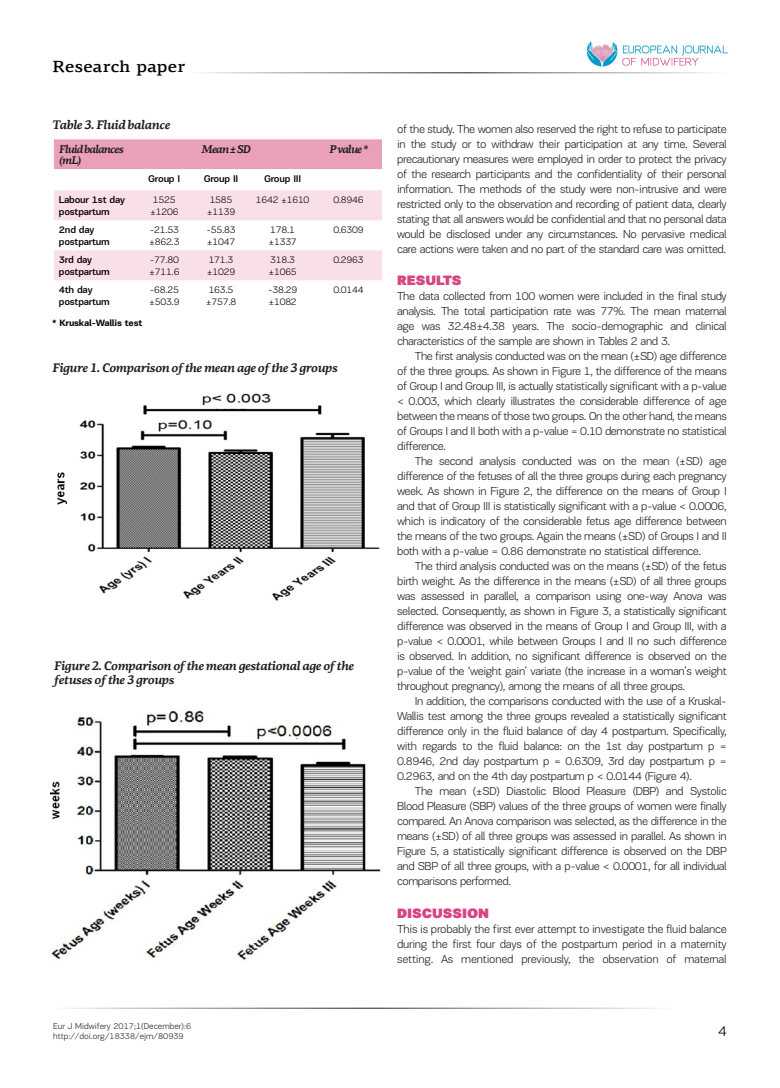
<style>
.page{position:relative;width:780px;height:1088px;background:#fff}
.page>*{position:absolute;margin:0;border:0;box-sizing:border-box;transform-origin:0 0}
.t1{font:500 16.25px "PF Agora Serif Pro";letter-spacing:.015em;color:#080302;scale:1.1 1}
.t2{font:300 15px "PF Encore Sans Pro";color:#080302}
.t3{font:900 13.75px "PF Encore Sans Pro";letter-spacing:-.005em;color:#d84482}
.t4{font:italic 700 12.5px/13.8px "PF Agora Serif Pro";letter-spacing:-.035em;color:#231f20}
.t5{font:300 11.88px/15px "PF Encore Sans Pro";letter-spacing:-.035em;color:#231f20;text-align:justify}
.t6{font:italic 700 11.25px/11.2px "PF Agora Serif Pro";letter-spacing:-.08em;color:#231f20}
.t7{font:300 10px/12.5px "PF Encore Sans Pro";letter-spacing:-.025em;color:#080302}
.t8{font:500 10px/12.5px "PF Encore Sans Pro";letter-spacing:-.025em;color:#080302}
.t9{font:700 9.38px "PF Encore Sans Pro";letter-spacing:-.025em;color:#080302}
.t10{font:300 8.75px "PF Encore Sans Pro";color:#231f20}
</style>
<div class="page">
<img style="left:581px;top:41px;width:147px;height:32px">
<div style="left:54px;top:139px;width:328px;height:30px;background:#eaa1b7"></div>
<svg style="left:54px;top:190px;width:328px;height:90px"></svg>
<img style="left:57px;top:393px;width:323px;height:208px">
<img style="left:49px;top:710px;width:332px;height:250px">
<h1 class="t1" style="left:52px;top:56px;width:122px">Research paper</h1>
<p class="t4" style="left:52px;top:118px;width:119px">Table 3. Fluid balance</p>
<p class="t6" style="left:59px;top:144px;width:66px">Fluid balances (mL)</p>
<p class="t6" style="left:201px;top:144px;width:51px">Mean ± SD</p>
<p class="t6" style="left:329px;top:144px;width:40px">P value *</p>
<p class="t8" style="left:148px;top:172px;width:34px">Group I</p>
<p class="t8" style="left:204px;top:172px;width:36px">Group II</p>
<p class="t8" style="left:264px;top:172px;width:39px">Group III</p>
<p class="t8" style="left:59px;top:193px;width:68px">Labour 1st day postpartum</p>
<p class="t7" style="left:150px;top:193px;width:30px">1525 ±1206</p>
<p class="t7" style="left:207px;top:193px;width:30px">1585 ±1139</p>
<p class="t7" style="left:256px;top:193px;width:55px">1642 ±1610</p>
<p class="t7" style="left:333px;top:193px;width:32px">0.8946</p>
<p class="t8" style="left:59px;top:223px;width:52px">2nd day postpartum</p>
<p class="t7" style="left:149px;top:223px;width:32px">-21.53 ±862.3</p>
<p class="t7" style="left:206px;top:223px;width:31px">-55.83 ±1047</p>
<p class="t7" style="left:268px;top:223px;width:30px">178.1 ±1337</p>
<p class="t7" style="left:333px;top:223px;width:32px">0.6309</p>
<p class="t8" style="left:59px;top:253px;width:52px">3rd day postpartum</p>
<p class="t7" style="left:149px;top:253px;width:32px">-77.80 ±711.6</p>
<p class="t7" style="left:207px;top:253px;width:30px">171.3 ±1029</p>
<p class="t7" style="left:268px;top:253px;width:30px">318.3 ±1065</p>
<p class="t7" style="left:333px;top:253px;width:32px">0.2963</p>
<p class="t8" style="left:59px;top:283px;width:52px">4th day postpartum</p>
<p class="t7" style="left:149px;top:283px;width:32px">-68.25 ±503.9</p>
<p class="t7" style="left:206px;top:283px;width:32px">163.5 ±757.8</p>
<p class="t7" style="left:268px;top:283px;width:31px">-38.29 ±1082</p>
<p class="t7" style="left:333px;top:283px;width:32px">0.0144</p>
<p class="t9" style="left:52px;top:317px;width:92px">* Kruskal-Wallis test</p>
<p class="t4" style="left:52px;top:361px;width:287px">Figure 1. Comparison of the mean age of the 3 groups</p>
<p class="t4" style="left:54px;top:659px;width:301px">Figure 2. Comparison of the mean gestational age of the fetuses of the 3 groups</p>
<p class="t10" style="left:53px;top:1021px;width:140px">Eur J Midwifery 2017;1(December):6</p>
<p class="t10" style="left:53px;top:1031px;width:132px">http://doi.org/18338/ejm/80939</p>
<p class="t5" style="left:397px;top:121px;width:331px">of the study. The women also reserved the right to refuse to participate in the study or to withdraw their participation at any time. Several precautionary measures were employed in order to protect the privacy of the research participants and the confidentiality of their personal information. The methods of the study were non-intrusive and were restricted only to the observation and recording of patient data, clearly stating that all answers would be confidential and that no personal data would be disclosed under any circumstances. No pervasive medical care actions were taken and no part of the standard care was omitted.</p>
<p class="t3" style="left:397px;top:271px;width:66px">RESULTS</p>
<p class="t5" style="left:397px;top:289px;width:331px">The data collected from 100 women were included in the final study analysis. The total participation rate was 77%. The mean maternal age was 32.48±4.38 years. The socio-demographic and clinical characteristics of the sample are shown in Tables 2 and 3.</p>
<p class="t5" style="left:397px;top:349px;width:331px;text-indent:18px">The first analysis conducted was on the mean (±SD) age difference of the three groups. As shown in Figure 1, the difference of the means of Group I and Group III, is actually statistically significant with a p-value &lt; 0.003, which clearly illustrates the considerable difference of age between the means of those two groups. On the other hand, the means of Groups I and II both with a p-value = 0.10 demonstrate no statistical difference.</p>
<p class="t5" style="left:397px;top:454px;width:331px;text-indent:18px">The second analysis conducted was on the mean (±SD) age difference of the fetuses of all the three groups during each pregnancy week. As shown in Figure 2, the difference on the means of Group I and that of Group III is statistically significant with a p-value &lt; 0.0006, which is indicatory of the considerable fetus age difference between the means of the two groups. Again the means (±SD) of Groups I and II both with a p-value = 0.86 demonstrate no statistical difference.</p>
<p class="t5" style="left:397px;top:559px;width:331px;text-indent:18px">The third analysis conducted was on the means (±SD) of the fetus birth weight. As the difference in the means (±SD) of all three groups was assessed in parallel, a comparison using one-way Anova was selected. Consequently, as shown in Figure 3, a statistically significant difference was observed in the means of Group I and Group III, with a p-value &lt; 0.0001, while between Groups I and II no such difference is observed. In addition, no significant difference is observed on the p-value of the ‘weight gain’ variate (the increase in a woman’s weight throughout pregnancy), among the means of all three groups.</p>
<p class="t5" style="left:397px;top:694px;width:331px;text-indent:18px">In addition, the comparisons conducted with the use of a Kruskal-Wallis test among the three groups revealed a statistically significant difference only in the fluid balance of day 4 postpartum. Specifically, with regards to the fluid balance: on the 1st day postpartum p = 0.8946, 2nd day postpartum p = 0.6309, 3rd day postpartum p = 0.2963, and on the 4th day postpartum p &lt; 0.0144 (Figure 4).</p>
<p class="t5" style="left:397px;top:784px;width:331px;text-indent:18px">The mean (±SD) Diastolic Blood Pleasure (DBP) and Systolic Blood Pleasure (SBP) values of the three groups of women were finally compared. An Anova comparison was selected, as the difference in the means (±SD) of all three groups was assessed in parallel. As shown in Figure 5, a statistically significant difference is observed on the DBP and SBP of all three groups, with a p-value &lt; 0.0001, for all individual comparisons performed.</p>
<p class="t3" style="left:397px;top:904px;width:93px">DISCUSSION</p>
<p class="t5" style="left:397px;top:921px;width:331px">This is probably the first ever attempt to investigate the fluid balance during the first four days of the postpartum period in a maternity setting. As mentioned previously, the observation of maternal</p>
<p class="t2" style="left:718px;top:1022px;width:10px">4</p>
</div>
